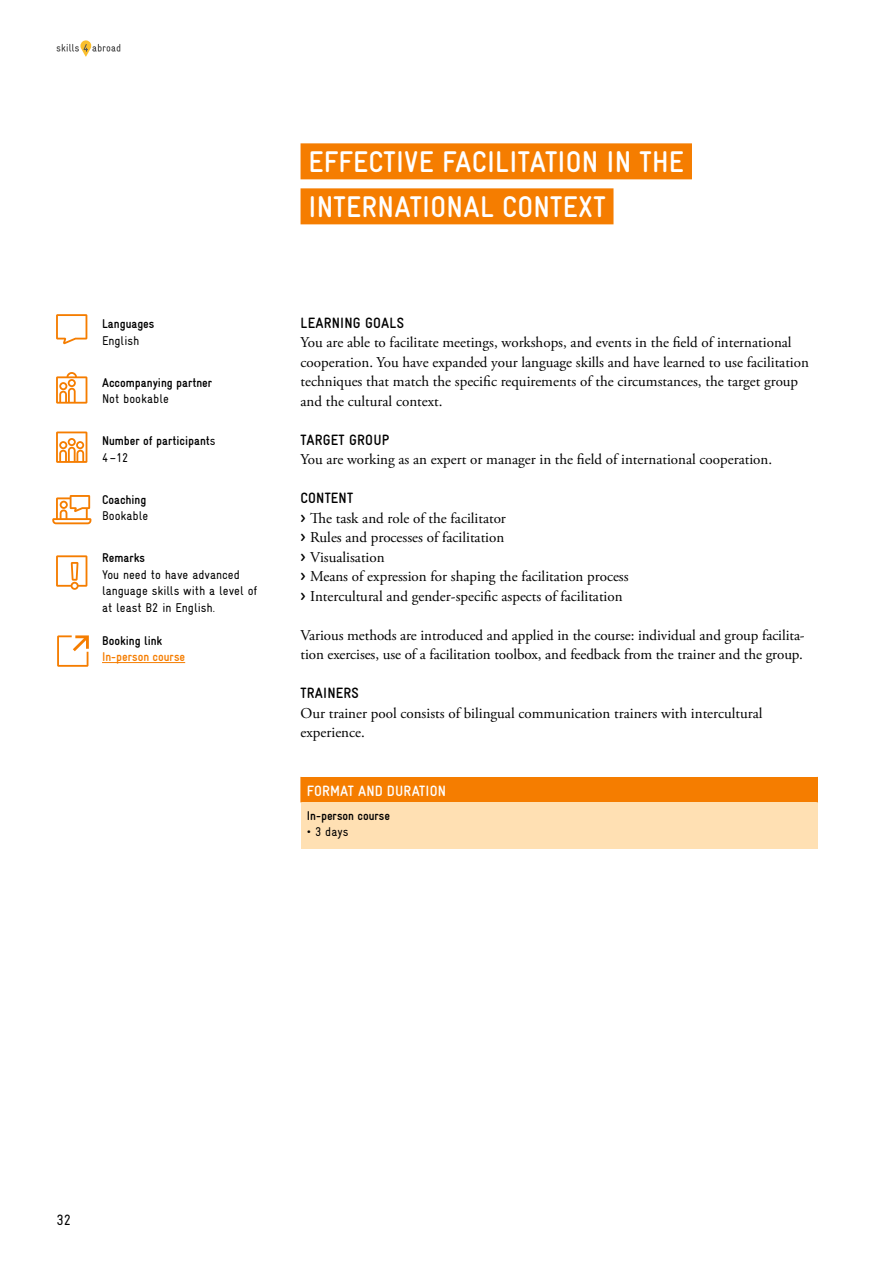
<style>
.page{position:relative;width:893px;height:1263px;background:#fff}
.page>*{position:absolute;margin:0;border:0;box-sizing:border-box;transform-origin:0 0}
.t1{font:700 30px/45px "Gravur Condensed Pro";letter-spacing:.01em;color:#fff}
.t2{font:15px/19.5px "Adobe Garamond Pro";color:#000}
.t3{font:700 15px "Gravur Condensed Pro";letter-spacing:.01em;color:#000}
.t4{font:700 15px "Gravur Condensed Pro";letter-spacing:.01em;color:#fff}
.t5{font:15px "Gravur Condensed Pro";color:#000}
.t6{font:12.75px/16.5px "Gravur Condensed Pro";color:#000}
.t7{font:700 12.75px/16.5px "Gravur Condensed Pro";color:#000}
.t8{font:700 12.75px "Gravur Condensed Pro";color:#f57d00}
.s1{font-weight:400}
.s2{font-family:"Gravur Condensed Pro";font-weight:700}
</style>
<div class="page">
<div style="left:301px;top:143px;width:391px;height:36px;background:#f57d00"></div>
<div style="left:301px;top:188px;width:312px;height:36px;background:#f57d00"></div>
<hr style="left:102px;top:662px;width:83px;height:1px;background:#f57d00">
<div style="left:301px;top:777px;width:516px;height:25px;background:#f57d00"></div>
<div style="left:301px;top:802px;width:516px;height:46px;background:#ffe0b3"></div>
<svg style="left:817px;top:777px;width:1px;height:25px"></svg>
<svg style="left:56px;top:431px;width:31px;height:32px"></svg>
<svg style="left:56px;top:314px;width:31px;height:30px"></svg>
<svg style="left:52px;top:495px;width:39px;height:29px"></svg>
<svg style="left:56px;top:372px;width:31px;height:32px"></svg>
<svg style="left:56px;top:555px;width:31px;height:35px"></svg>
<svg style="left:57px;top:635px;width:32px;height:32px"></svg>
<svg style="left:57px;top:40px;width:63px;height:17px"></svg>
<p class="t7" style="left:102px;top:316px;width:54px">Languages</p>
<p class="t6" style="left:102px;top:332px;width:39px">English</p>
<p class="t7" style="left:102px;top:374px;width:112px">Accompanying partner</p>
<p class="t6" style="left:102px;top:390px;width:68px">Not bookable</p>
<p class="t7" style="left:102px;top:433px;width:115px">Number of participant<span class="s1">s<br>4 –12</span></p>
<p class="t7" style="left:102px;top:491px;width:46px">Coaching</p>
<p class="t6" style="left:102px;top:507px;width:48px">Bookable</p>
<p class="t7" style="left:102px;top:550px;width:44px">Remarks</p>
<p class="t6" style="left:102px;top:566px;width:157px">You need to have advanced language skills with a level of at least B2 in English.</p>
<p class="t7" style="left:102px;top:632px;width:62px">Booking link</p>
<p class="t8" style="left:102px;top:650px;width:85px">In-person course</p>
<h1 class="t1" style="left:308px;top:139px;width:377px">EFFECTIVE FACILITATION IN THE<br>INTERNATIONAL CONTEXT</h1>
<p class="t3" style="left:301px;top:314px;width:105px">LEARNING GOALS</p>
<p class="t2" style="left:301px;top:333px;width:510px">You are able to facilitate meetings, workshops, and events in the field of international cooperation. You have expanded your language skills and have learned to use facilitation techniques that match the specific requirements of the circumstances, the target group and the cultural context.</p>
<p class="t3" style="left:301px;top:431px;width:90px">TARGET GROUP</p>
<p class="t2" style="left:301px;top:450px;width:473px">You are working as an expert or manager in the field of international cooperation.</p>
<p class="t3" style="left:301px;top:490px;width:54px">CONTENT</p>
<p class="t2" style="left:301px;top:509px;width:330px"><span class="s2">&gt;</span> The task and role of the facilitator<br><span class="s2">&gt;</span> Rules and processes of facilitation<br><span class="s2">&gt;</span> Visualisation<br><span class="s2">&gt;</span> Means of expression for shaping the facilitation process <span class="s2">&gt;</span> Intercultural and gender-specific aspects of facilitation</p>
<p class="t2" style="left:301px;top:626px;width:506px">Various methods are introduced and applied in the course: individual and group facilita&shy;tion exercises, use of a facilitation toolbox, and feedback from the trainer and the group.</p>
<p class="t3" style="left:301px;top:685px;width:60px">TRAINERS</p>
<p class="t2" style="left:301px;top:704px;width:463px">Our trainer pool consists of bilingual communication trainers with intercultural experience.</p>
<p class="t4" style="left:307px;top:783px;width:141px">FORMAT AND DURATION</p>
<p class="t7" style="left:307px;top:807px;width:85px">In-person course</p>
<p class="t6" style="left:307px;top:824px;width:43px">• 3 days</p>
<p class="t5" style="left:56px;top:1211px;width:16px">32</p>
</div>
